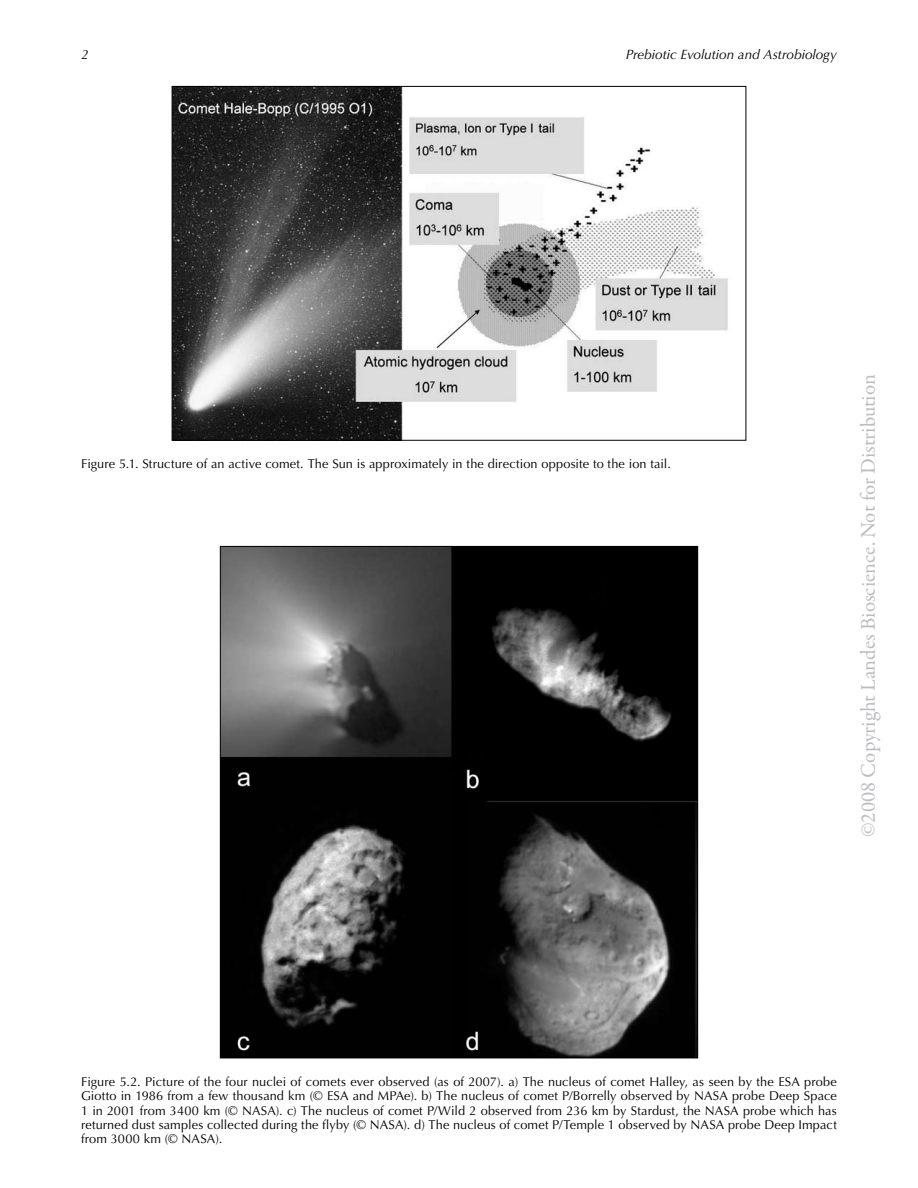
<style>
.page{position:relative;width:918px;height:1188px;background:#fff}
.page>*{position:absolute;margin:0;border:0;box-sizing:border-box;transform-origin:0 0}
.t1{font:21px "Garamond Premr Pro";color:#bcbdc0}
.t2{font:italic 13.5px "Optima LT Std";color:#000}
.t3{font:12.75px/14.2px "Optima LT Std";letter-spacing:.01em;color:#000;text-align:justify}
</style>
<div class="page">
<img style="left:174px;top:88px;width:554px;height:351px">
<img style="left:222px;top:548px;width:474px;height:508px">
<p class="t2" style="left:81px;top:47px;width:9px">2</p>
<p class="t2" style="left:626px;top:47px;width:213px">Prebiotic Evolution and Astrobiology</p>
<p class="t3" style="left:81px;top:456px;width:591px">Figure 5.1. Structure of an active comet. The Sun is approximately in the direction opposite to the ion tail.</p>
<h1 class="t1" style="left:855px;top:837px;width:464px;rotate:-90deg">©2008 Copyright Landes Bioscience. Not for Distribution</h1>
<p class="t3" style="left:81px;top:1075px;width:758px">Figure 5.2. Picture of the four nuclei of comets ever observed (as of 2007). a) The nucleus of comet Halley, as seen by the ESA probe Giotto in 1986 from a few thousand km (© ESA and MPAe). b) The nucleus of comet P/Borrelly observed by NASA probe Deep Space 1 in 2001 from 3400 km (© NASA). c) The nucleus of comet P/Wild 2 observed from 236 km by Stardust, the NASA probe which has returned dust samples collected during the flyby (© NASA). d) The nucleus of comet P/Temple 1 observed by NASA probe Deep Impact from 3000 km (© NASA).</p>
</div>
